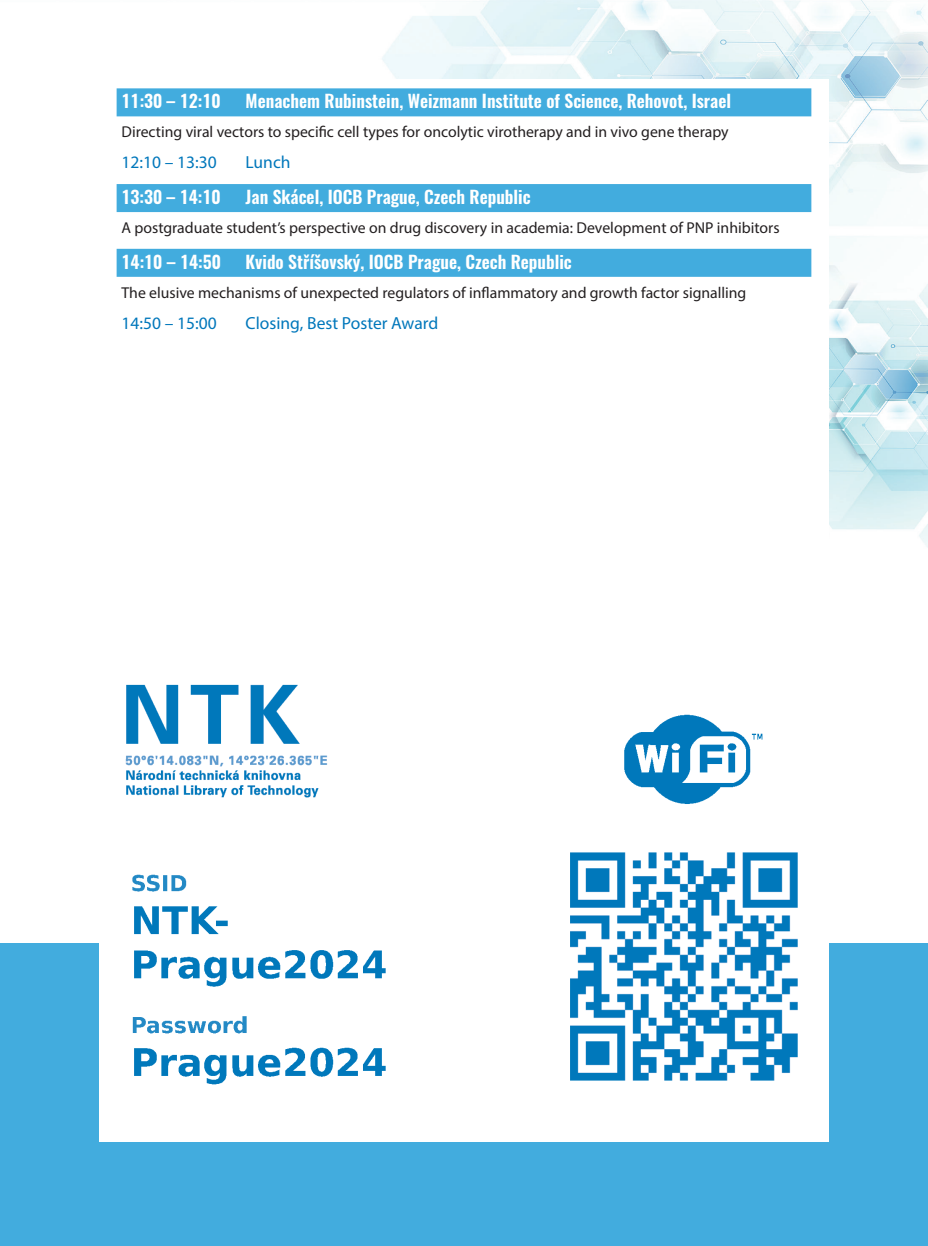
<style>
.page{position:relative;width:928px;height:1246px;background:#fff}
.page>*{position:absolute;margin:0;border:0;box-sizing:border-box;transform-origin:0 0}
.t1{font:600 17.5px "Oswald";color:#fff}
.t2{font:17.5px "Myriad Pro";color:#07b}
.t3{font:15.75px "Myriad Pro";color:#231f20}
</style>
<div class="page">
<div style="left:0;top:943px;width:928px;height:302px;background:#42acde"></div>
<img style="left:382px;top:0;width:546px;height:548px">
<div style="left:99px;top:79px;width:729px;height:1062px;background:#fff"></div>
<div style="left:117px;top:88px;width:694px;height:28px;background:#42acde"></div>
<div style="left:117px;top:184px;width:694px;height:28px;background:#42acde"></div>
<div style="left:117px;top:249px;width:694px;height:28px;background:#42acde"></div>
<img style="left:125px;top:684px;width:673px;height:401px">
<p class="t1" style="left:122px;top:89px;width:100px">11:30 – 12:10</p>
<p class="t1" style="left:246px;top:89px;width:487px">Menachem Rubinstein, Weizmann Institute of Science, Rehovot, Israel</p>
<p class="t3" style="left:122px;top:122px;width:608px">Directing viral vectors to specific cell types for oncolytic virotherapy and in vivo gene therapy</p>
<p class="t2" style="left:122px;top:151px;width:97px">12:10 – 13:30</p>
<p class="t2" style="left:246px;top:151px;width:46px">Lunch</p>
<p class="t1" style="left:122px;top:185px;width:100px">13:30 – 14:10</p>
<p class="t1" style="left:246px;top:185px;width:286px">Jan Skácel, IOCB Prague, Czech Republic</p>
<p class="t3" style="left:122px;top:218px;width:659px">A postgraduate student’s perspective on drug discovery in academia: Development of PNP inhibitors</p>
<p class="t1" style="left:122px;top:249px;width:101px">14:10 – 14:50</p>
<p class="t1" style="left:246px;top:249px;width:328px">Kvido Stříšovský, IOCB Prague, Czech Republic</p>
<p class="t3" style="left:122px;top:283px;width:626px">The elusive mechanisms of unexpected regulators of inflammatory and growth factor signalling</p>
<p class="t2" style="left:122px;top:312px;width:97px">14:50 – 15:00</p>
<p class="t2" style="left:246px;top:312px;width:194px">Closing, Best Poster Award</p>
</div>
